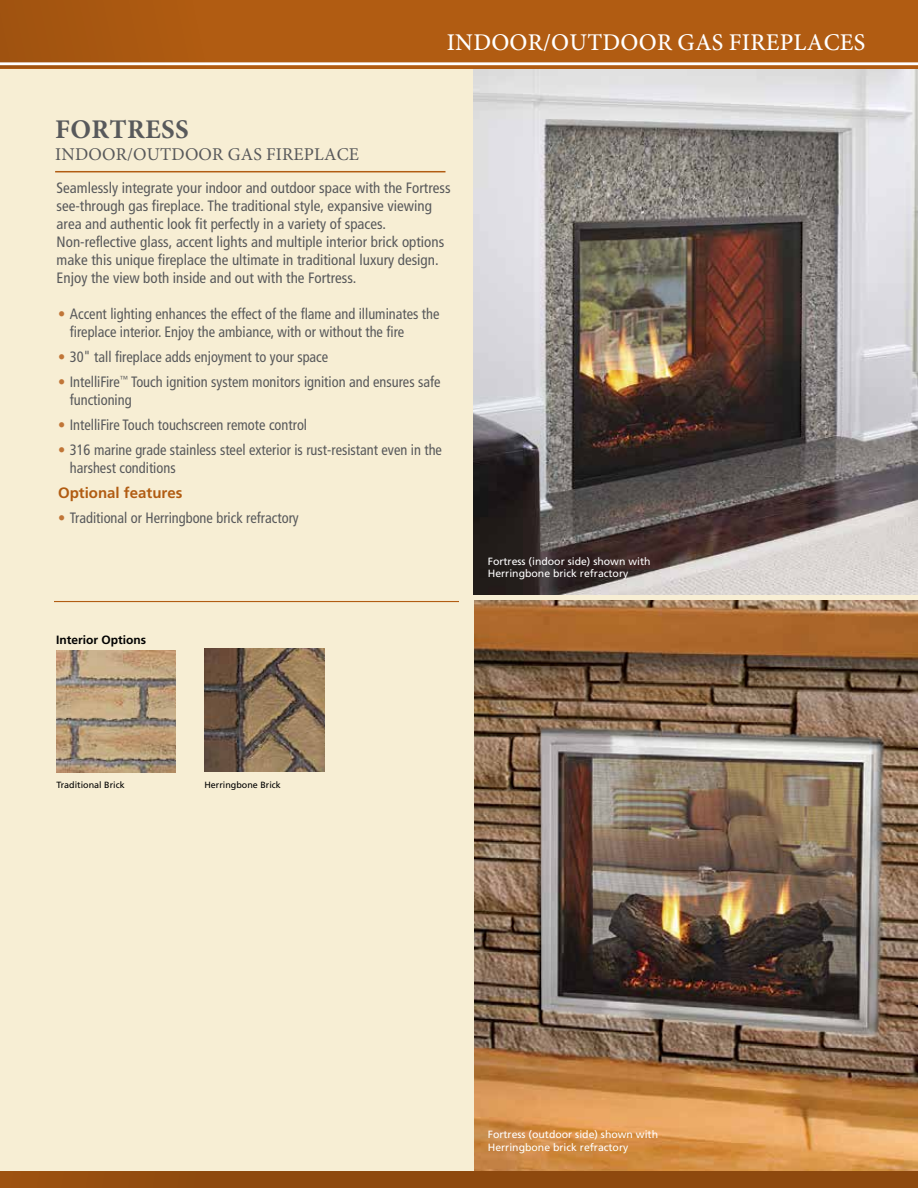
<style>
.page{position:relative;width:918px;height:1188px;background:#fff}
.page>*{position:absolute;margin:0;border:0;box-sizing:border-box;transform-origin:0 0}
.t1{font:700 27px "Minion Pro";letter-spacing:.01em;color:#58595b}
.t2{font:500 24px "Minion Pro";letter-spacing:.01em;color:#fff}
.t3{font:18px "Minion Pro";letter-spacing:.01em;color:#58595b}
.t4{font:condensed 15px/18px "Frutiger";color:#58595b;scale:.96 1}
.t5{font:condensed 15px/18px "Frutiger";color:#58595b}
.t6{font:700 15px "Frutiger";color:#b15c12}
.t7{font:700 12px "Frutiger";color:#000}
.t8{font:10.5px/12.6px "Frutiger";color:#fff}
.t9{font:9px "Frutiger";color:#000}
.s1{color:#c07537}
</style>
<div class="page">
<div style="left:0;top:38px;width:918px;height:1150px;background:#f7eed4"></div>
<img style="left:474px;top:68px;width:444px;height:526px">
<img style="left:474px;top:601px;width:444px;height:570px">
<hr style="left:55px;top:171px;width:390px;height:1px;background:#b15c12">
<hr style="left:54px;top:601px;width:405px;height:1px;background:#b15c12">
<div style="left:0;top:0;width:918px;height:68px;background:linear-gradient(to right,#aa5811,#b45e12)"></div>
<hr style="left:0;top:62px;width:918px;height:3px;background:#fff">
<div style="left:0;top:1171px;width:918px;height:17px;background:#8e490e"></div>
<img style="left:56px;top:651px;width:119px;height:121px">
<img style="left:204px;top:649px;width:120px;height:122px">
<h1 class="t1" style="left:55px;top:111px;width:135px">FORTRESS</h1>
<p class="t3" style="left:55px;top:142px;width:305px">INDOOR/OUTDOOR GAS FIREPLACE</p>
<h2 class="t2" style="left:447px;top:26px;width:420px">INDOOR/OUTDOOR GAS FIREPLACES</h2>
<p class="t5" style="left:57px;top:179px;width:395px">Seamlessly integrate your indoor and outdoor space with the Fortress see-through gas fireplace. The traditional style, expansive viewing area and authentic look fit perfectly in a variety of spaces.<br>Non-reflective glass, accent lights and multiple interior brick options make this unique fireplace the ultimate in traditional luxury design.<br>Enjoy the view both inside and out with the Fortress.</p>
<p class="t4" style="left:70px;top:305px;width:387px;text-indent:-12px"><span class="s1">•</span> Accent lighting enhances the effect of the flame and illuminates the fireplace interior. Enjoy the ambiance, with or without the fire</p>
<p class="t4" style="left:58px;top:348px;width:283px"><span class="s1">•</span> 30" tall fireplace adds enjoyment to your space</p>
<p class="t4" style="left:70px;top:373px;width:388px;text-indent:-12px"><span class="s1">•</span> IntelliFire<sup>™</sup> Touch ignition system monitors ignition and ensures safe functioning</p>
<p class="t4" style="left:58px;top:416px;width:261px"><span class="s1">•</span> IntelliFire Touch touchscreen remote control</p>
<p class="t4" style="left:70px;top:441px;width:389px;text-indent:-12px"><span class="s1">•</span> 316 marine grade stainless steel exterior is rust-resistant even in the harshest conditions</p>
<p class="t6" style="left:58px;top:484px;width:126px">Optional features</p>
<p class="t4" style="left:58px;top:509px;width:252px"><span class="s1">•</span> Traditional or Herringbone brick refractory</p>
<p class="t7" style="left:56px;top:632px;width:92px">Interior Options</p>
<p class="t8" style="left:488px;top:555px;width:164px">Fortress (indoor side) shown with<br>Herringbone brick refractory</p>
<p class="t9" style="left:56px;top:779px;width:70px">Traditional Brick</p>
<p class="t9" style="left:204px;top:779px;width:78px">Herringbone Brick</p>
<p class="t8" style="left:488px;top:1129px;width:172px">Fortress (outdoor side) shown with<br>Herringbone brick refractory</p>
</div>
